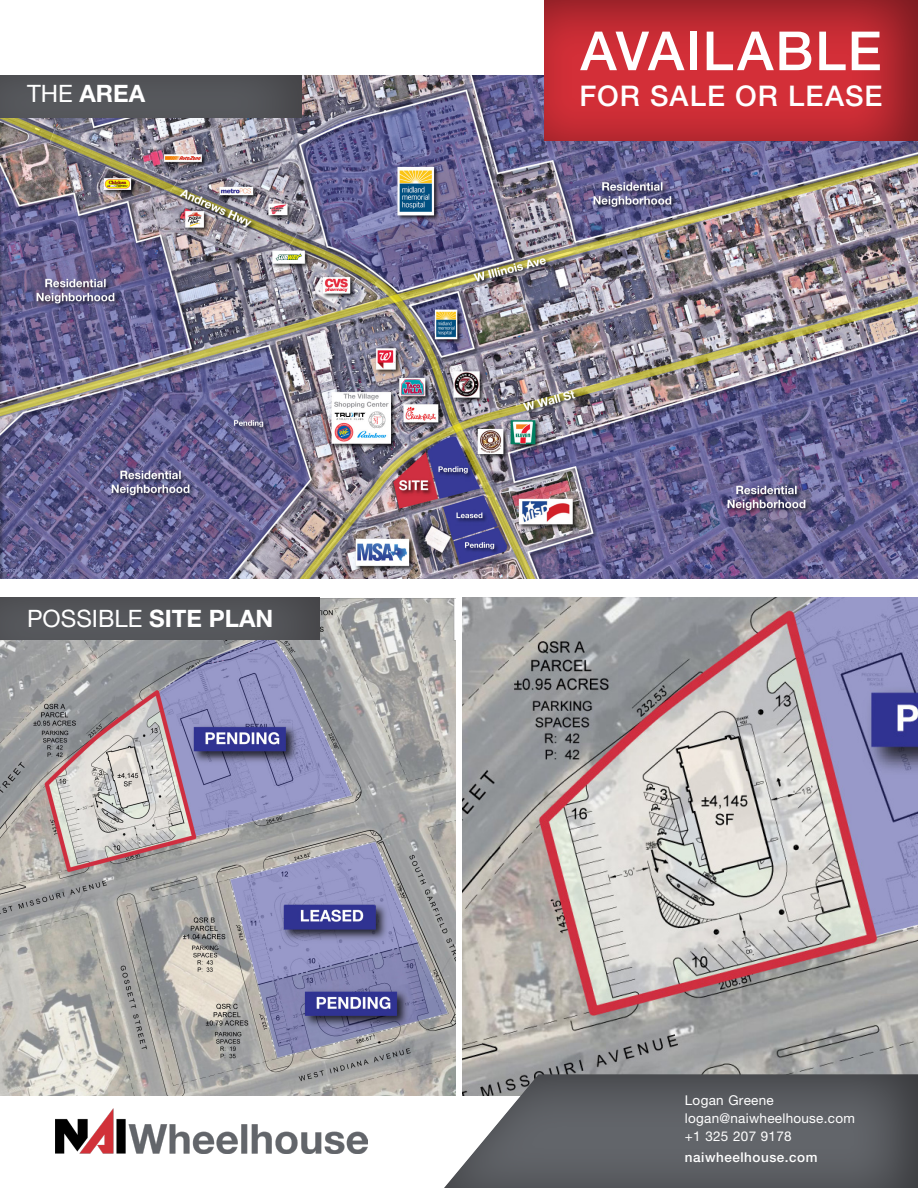
<style>
.page{position:relative;width:918px;height:1188px;background:#fff}
.page>*{position:absolute;margin:0;border:0;box-sizing:border-box;transform-origin:0 0}
.t1{font:500 54px "Helvetica Neue LT Std";letter-spacing:.03em;color:#fff}
.t2{font:500 28.5px "Helvetica Neue LT Std";letter-spacing:.035em;color:#fff}
.t3{font:24px "Helvetica Neue LT Std";color:#fff}
.t4{font:700 24px "Helvetica Neue LT Std";color:#fff}
.t5{font:13.5px "Helvetica Neue LT Std";letter-spacing:.02em;color:#fff}
.t6{font:500 13.5px "Helvetica Neue LT Std";letter-spacing:.04em;color:#fff}
.s1{font-weight:400}
.s2{font-weight:700}
</style>
<div class="page">
<img style="left:462px;top:598px;width:456px;height:472px">
<img style="left:0;top:598px;width:456px;height:497px">
<img style="left:0;top:75px;width:918px;height:504px">
<img style="left:56px;top:1108px;width:311px;height:46px">
<div style="left:542px;top:0;width:376px;height:143px;background:#231f20;opacity:.51"></div>
<div style="left:0;top:74px;width:303px;height:44px;background:#54565a"></div>
<div style="left:442px;top:1070px;width:476px;height:118px;background:#231f20;opacity:.5"></div>
<div style="left:0;top:596px;width:322px;height:45px;background:#54565a"></div>
<p class="t4" style="left:27px;top:79px;width:120px"><span class="s1">THE</span> AREA</p>
<p class="t3" style="left:27px;top:604px;width:248px">POSSIBLE <span class="s2">SITE PLAN</span></p>
<p class="t1" style="left:581px;top:19px;width:303px">AVAILABLE</p>
<p class="t2" style="left:580px;top:79px;width:305px">FOR SALE OR LEASE</p>
<p class="t5" style="left:685px;top:1092px;width:90px">Logan Greene</p>
<p class="t5" style="left:685px;top:1110px;width:172px">logan@naiwheelhouse.com</p>
<p class="t5" style="left:685px;top:1128px;width:108px">+1 325 207 9178</p>
<p class="t6" style="left:685px;top:1149px;width:134px">naiwheelhouse.com</p>
</div>
